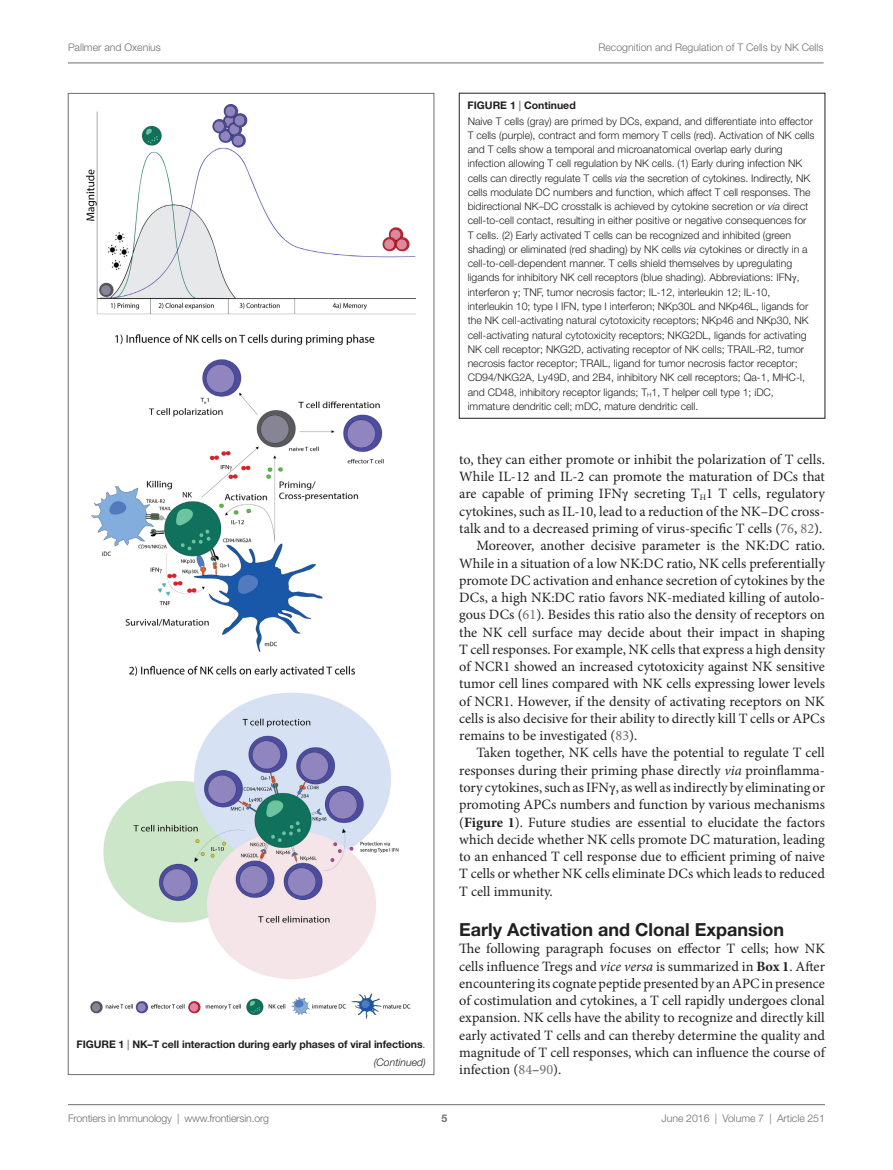
<style>
.page{position:relative;width:893px;height:1170px;background:#fff}
.page>*{position:absolute;margin:0;border:0;box-sizing:border-box;transform-origin:0 0}
.t1{font:700 18px "Helvetica Neue LT Std";color:#231f20}
.t2{font:14.25px/17.2px "Minion Pro";color:#231f20;text-align:justify}
.t3{font:300 10.5px/14.2px "Helvetica Neue LT Std";color:#231f20}
.t4{font:300 10.5px "Helvetica Neue LT Std";color:#6c6d70}
.t5{font:700 10.5px/17.9px "Helvetica Neue LT Std";letter-spacing:-.005em;color:#231f20;text-align:right}
.t6{font:700 10.5px "Helvetica Neue LT Std";color:#6c6d70}
.s1{font-weight:300}
.s2{font-weight:300;font-style:italic}
.s3{font-weight:700}
.s4{font-style:italic}
.s5{font-family:"STIX General";font-weight:400}
.s6{font-family:"STIX General"}
.s7{color:#6c6d70}
</style>
<div class="page">
<img style="left:87px;top:105px;width:328px;height:913px">
<hr style="left:68px;top:1104px;width:757px;height:1px;background:#6c6d70">
<hr style="left:68px;top:63px;width:756px;height:1px;background:#6c6d70">
<p class="t4" style="left:68px;top:41px;width:94px">Pallmer and Oxenius</p>
<p class="t4" style="left:598px;top:41px;width:227px">Recognition and Regulation of T Cells by NK Cells</p>
<p class="t5" style="left:77px;top:1035px;width:351px">FIGURE 1 <span class="s1">|</span> NK–T cell interaction during early phases of viral infections<span class="s1">. </span><span class="s2">(Continued)</span></p>
<p class="t3" style="left:468px;top:97px;width:347px;line-height:15.5px"><span class="s3">FIGURE 1</span> | <span class="s3">Continued<br></span>Naive T cells (gray) are primed by DCs, expand, and differentiate into effector</p>
<p class="t3" style="left:468px;top:128px;width:348px">T cells (purple), contract and form memory T cells (red). Activation of NK cells and T cells show a temporal and microanatomical overlap early during infection allowing T cell regulation by NK cells. (1) Early during infection NK cells can directly regulate T cells <span class="s4">via</span> the secretion of cytokines. Indirectly, NK cells modulate DC numbers and function, which affect T cell responses. The bidirectional NK–DC crosstalk is achieved by cytokine secretion or <span class="s4">via</span> direct cell-to-cell contact, resulting in either positive or negative consequences for T cells. (2) Early activated T cells can be recognized and inhibited (green shading) or eliminated (red shading) by NK cells <span class="s4">via</span> cytokines or directly in a cell-to-cell-dependent manner. T cells shield themselves by upregulating ligands for inhibitory NK cell receptors (blue shading). Abbreviations: IFN<span class="s5">γ</span>, interferon <span class="s5">γ</span>; TNF, tumor necrosis factor; IL-12, interleukin 12; IL-10, interleukin 10; type I IFN, type I interferon; NKp30L and NKp46L, ligands for the NK cell-activating natural cytotoxicity receptors; NKp46 and NKp30, NK cell-activating natural cytotoxicity receptors; NKG2DL, ligands for activating NK cell receptor; NKG2D, activating receptor of NK cells; TRAIL-R2, tumor necrosis factor receptor; TRAIL, ligand for tumor necrosis factor receptor; CD94/NKG2A, Ly49D, and 2B4, inhibitory NK cell receptors; Qa-1, MHC-I, and CD48, inhibitory receptor ligands; T<sub>H</sub>1, T helper cell type 1; iDC, immature dendritic cell; mDC, mature dendritic cell.</p>
<p class="t2" style="left:459px;top:451px;width:367px">to, they can either promote or inhibit the polarization of T cells.</p>
<p class="t2" style="left:459px;top:468px;width:367px">While IL-12 and IL-2 can promote the maturation of DCs that</p>
<p class="t2" style="left:459px;top:485px;width:367px">are capable of priming IFN<span class="s6">γ</span> secreting T<sub>H</sub>1 T cells, regulatory</p>
<p class="t2" style="left:459px;top:502px;width:367px">cytokines, such as IL-10, lead to a reduction of the NK–DC cross-</p>
<p class="t2" style="left:459px;top:520px;width:365px">talk and to a decreased priming of virus-specific T cells (<span class="s7">76</span>, <span class="s7">82</span>).</p>
<p class="t2" style="left:476px;top:537px;width:350px">Moreover, another decisive parameter is the NK:DC ratio.</p>
<p class="t2" style="left:459px;top:554px;width:367px">While in a situation of a low NK:DC ratio, NK cells preferentially</p>
<p class="t2" style="left:459px;top:571px;width:367px">promote DC activation and enhance secretion of cytokines by the</p>
<p class="t2" style="left:459px;top:589px;width:367px">DCs, a high NK:DC ratio favors NK-mediated killing of autolo-</p>
<p class="t2" style="left:459px;top:606px;width:367px">gous DCs (<span class="s7">61</span>). Besides this ratio also the density of receptors on</p>
<p class="t2" style="left:459px;top:623px;width:367px">the NK cell surface may decide about their impact in shaping</p>
<p class="t2" style="left:459px;top:640px;width:367px">T cell responses. For example, NK cells that express a high density</p>
<p class="t2" style="left:459px;top:658px;width:367px">of NCR1 showed an increased cytotoxicity against NK sensitive</p>
<p class="t2" style="left:459px;top:675px;width:367px">tumor cell lines compared with NK cells expressing lower levels</p>
<p class="t2" style="left:459px;top:692px;width:367px">of NCR1. However, if the density of activating receptors on NK</p>
<p class="t2" style="left:459px;top:709px;width:367px">cells is also decisive for their ability to directly kill T cells or APCs</p>
<p class="t2" style="left:459px;top:727px;width:180px">remains to be investigated (<span class="s7">83</span>).</p>
<p class="t2" style="left:476px;top:744px;width:350px">Taken together, NK cells have the potential to regulate T cell</p>
<p class="t2" style="left:459px;top:761px;width:367px">responses during their priming phase directly <span class="s4">via</span> proinflamma-</p>
<p class="t2" style="left:459px;top:778px;width:367px">tory cytokines, such as IFN<span class="s6">γ</span>, as well as indirectly by eliminating or</p>
<p class="t2" style="left:459px;top:796px;width:367px">promoting APCs numbers and function by various mechanisms</p>
<p class="t2" style="left:459px;top:813px;width:367px">(<span class="s3">Figure 1</span>). Future studies are essential to elucidate the factors</p>
<p class="t2" style="left:459px;top:830px;width:367px">which decide whether NK cells promote DC maturation, leading</p>
<p class="t2" style="left:459px;top:847px;width:367px">to an enhanced T cell response due to efficient priming of naive</p>
<p class="t2" style="left:459px;top:865px;width:367px">T cells or whether NK cells eliminate DCs which leads to reduced</p>
<p class="t2" style="left:459px;top:882px;width:95px">T cell immunity.</p>
<p class="t1" style="left:459px;top:918px;width:326px">Early Activation and Clonal Expansion</p>
<p class="t2" style="left:459px;top:940px;width:367px">The following paragraph focuses on effector T cells; how NK cells influence Tregs and <span class="s4">vice versa</span> is summarized in <span class="s3">Box 1</span>. After encountering its cognate peptide presented by an APC in presence of costimulation and cytokines, a T cell rapidly undergoes clonal expansion. NK cells have the ability to recognize and directly kill early activated T cells and can thereby determine the quality and magnitude of T cell responses, which can influence the course of infection (<span class="s7">84</span>–<span class="s7">90</span>).</p>
<p class="t4" style="left:68px;top:1111px;width:203px">Frontiers in Immunology | www.frontiersin.org</p>
<p class="t4" style="left:662px;top:1111px;width:165px">June 2016 | Volume 7 | Article 251</p>
<p class="t6" style="left:441px;top:1111px;width:7px">5</p>
</div>
